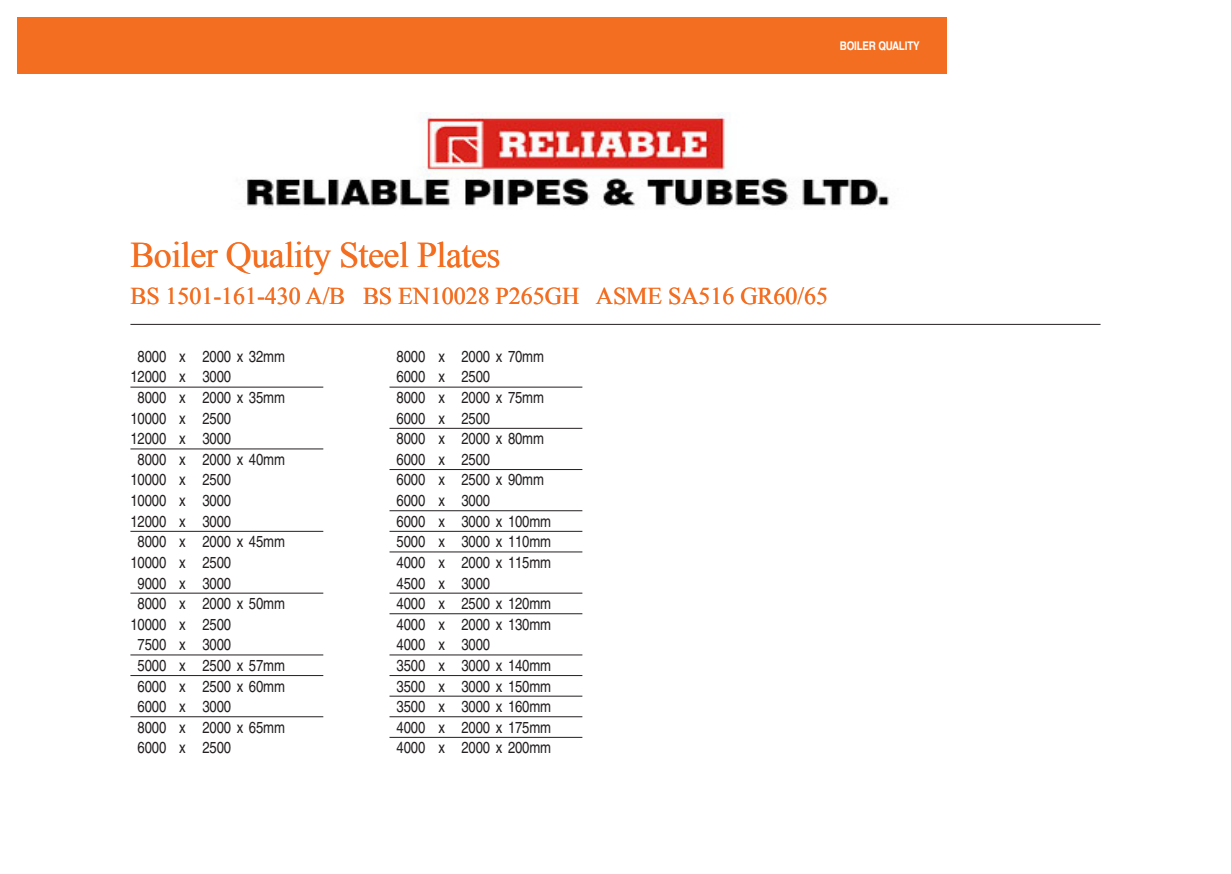
<style>
.page{position:relative;width:1231px;height:874px;background:#fff}
.page>*{position:absolute;margin:0;border:0;box-sizing:border-box;transform-origin:0 0}
.t1{font:36px "Times New Roman";letter-spacing:-.015em;color:#f36e21}
.t2{font:24px "Times New Roman";letter-spacing:-.005em;color:#f36e21}
.t3{font:condensed 16px/20.6px "Helvetica";letter-spacing:-.01em;color:#231f20}
.t4{font:700 condensed 12px "Helvetica";letter-spacing:-.015em;color:#fff}
</style>
<div class="page">
<div style="left:17px;top:17px;width:929px;height:57px;background:#f36e21"></div>
<hr style="left:130px;top:324px;width:970px;height:1px;background:#231f20">
<hr style="left:130px;top:386px;width:193px;height:1px;background:#231f20">
<hr style="left:389px;top:386px;width:193px;height:1px;background:#231f20">
<hr style="left:130px;top:448px;width:193px;height:1px;background:#231f20">
<hr style="left:130px;top:530px;width:193px;height:1px;background:#231f20">
<hr style="left:130px;top:592px;width:193px;height:1px;background:#231f20">
<hr style="left:130px;top:654px;width:193px;height:1px;background:#231f20">
<hr style="left:130px;top:675px;width:193px;height:1px;background:#231f20">
<hr style="left:130px;top:716px;width:193px;height:1px;background:#231f20">
<hr style="left:389px;top:428px;width:193px;height:1px;background:#231f20">
<hr style="left:389px;top:469px;width:193px;height:1px;background:#231f20">
<hr style="left:389px;top:510px;width:193px;height:1px;background:#231f20">
<hr style="left:389px;top:530px;width:193px;height:1px;background:#231f20">
<hr style="left:389px;top:551px;width:193px;height:1px;background:#231f20">
<hr style="left:389px;top:592px;width:193px;height:1px;background:#231f20">
<hr style="left:389px;top:613px;width:193px;height:1px;background:#231f20">
<hr style="left:389px;top:654px;width:193px;height:1px;background:#231f20">
<hr style="left:389px;top:675px;width:193px;height:1px;background:#231f20">
<hr style="left:389px;top:695px;width:193px;height:1px;background:#231f20">
<hr style="left:389px;top:716px;width:193px;height:1px;background:#231f20">
<hr style="left:389px;top:736px;width:193px;height:1px;background:#231f20">
<img style="left:246px;top:113px;width:643px;height:95px">
<p class="t4" style="left:839px;top:38px;width:81px">BOILER QUALITY</p>
<h1 class="t1" style="left:130px;top:230px;width:371px">Boiler Quality Steel Plates</h1>
<h2 class="t2" style="left:130px;top:279px;width:699px">BS 1501-161-430 A/B BS EN10028 P265GH ASME SA516 GR60/65</h2>
<p class="t3" style="left:137px;top:346px;width:149px">8000 x 2000 x 32mm</p>
<p class="t3" style="left:130px;top:366px;width:102px">12000 x 3000</p>
<p class="t3" style="left:137px;top:387px;width:149px">8000 x 2000 x 35mm</p>
<p class="t3" style="left:130px;top:407px;width:102px">10000 x 2500</p>
<p class="t3" style="left:130px;top:428px;width:102px">12000 x 3000</p>
<p class="t3" style="left:137px;top:448px;width:149px">8000 x 2000 x 40mm</p>
<p class="t3" style="left:130px;top:469px;width:102px">10000 x 2500</p>
<p class="t3" style="left:130px;top:490px;width:102px">10000 x 3000</p>
<p class="t3" style="left:130px;top:510px;width:102px">12000 x 3000</p>
<p class="t3" style="left:137px;top:531px;width:149px">8000 x 2000 x 45mm</p>
<p class="t3" style="left:130px;top:551px;width:102px">10000 x 2500</p>
<p class="t3" style="left:137px;top:572px;width:95px">9000 x 3000</p>
<p class="t3" style="left:137px;top:593px;width:149px">8000 x 2000 x 50mm</p>
<p class="t3" style="left:130px;top:613px;width:102px">10000 x 2500</p>
<p class="t3" style="left:137px;top:634px;width:95px">7500 x 3000</p>
<p class="t3" style="left:137px;top:654px;width:149px">5000 x 2500 x 57mm</p>
<p class="t3" style="left:137px;top:675px;width:149px">6000 x 2500 x 60mm</p>
<p class="t3" style="left:137px;top:695px;width:95px">6000 x 3000</p>
<p class="t3" style="left:137px;top:716px;width:149px">8000 x 2000 x 65mm</p>
<p class="t3" style="left:137px;top:737px;width:95px">6000 x 2500</p>
<p class="t3" style="left:396px;top:346px;width:156px">8000 x 2000 x 70mm<br>6000 x 2500<br>8000 x 2000 x 75mm<br>6000 x 2500<br>8000 x 2000 x 80mm<br>6000 x 2500<br>6000 x 2500 x 90mm<br>6000 x 3000<br>6000 x 3000 x 100mm<br>5000 x 3000 x 110mm<br>4000 x 2000 x 115mm<br>4500 x 3000<br>4000 x 2500 x 120mm<br>4000 x 2000 x 130mm<br>4000 x 3000<br>3500 x 3000 x 140mm<br>3500 x 3000 x 150mm<br>3500 x 3000 x 160mm<br>4000 x 2000 x 175mm<br>4000 x 2000 x 200mm</p>
</div>
